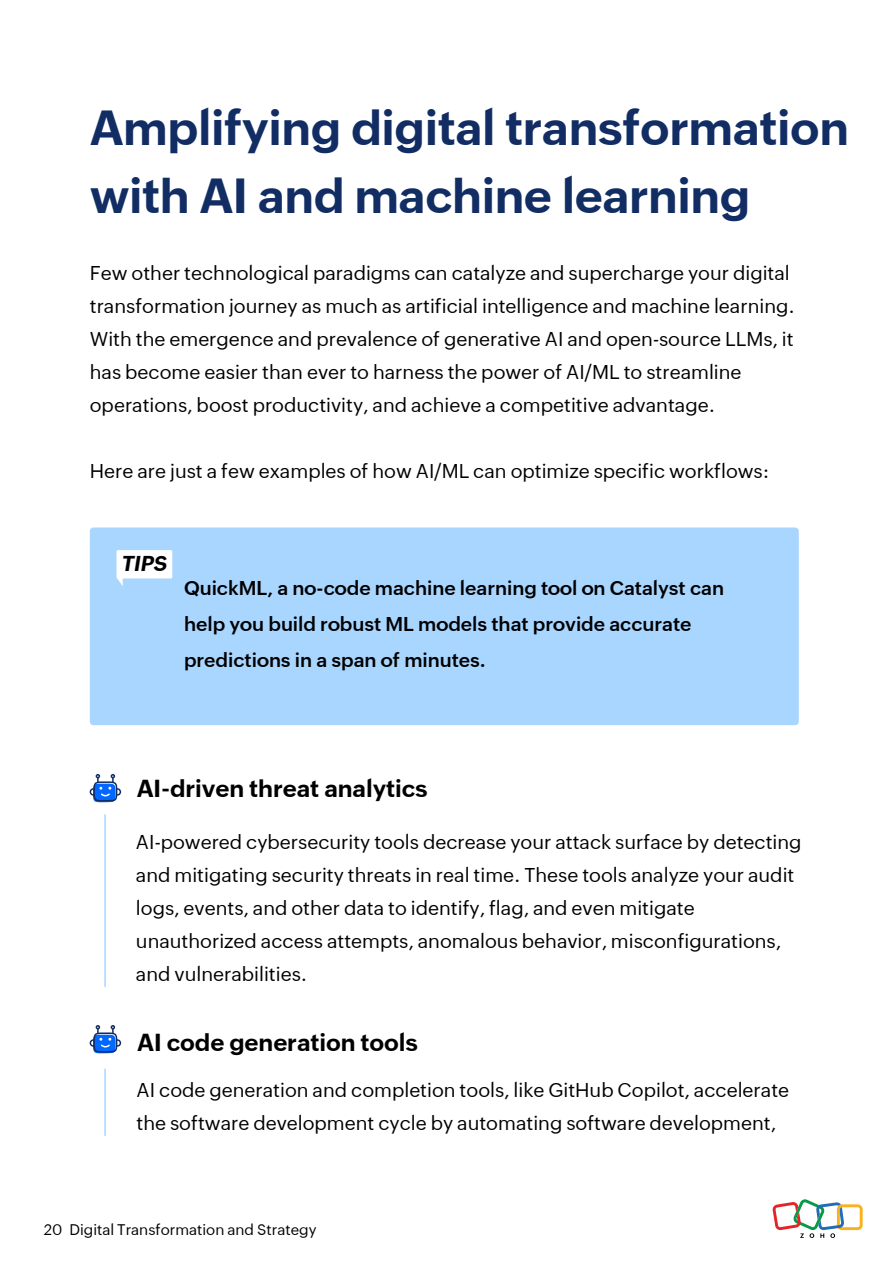
<style>
.page{position:relative;width:893px;height:1263px;background:#fff}
.page>*{position:absolute;margin:0;border:0;box-sizing:border-box;transform-origin:0 0}
.t1{font:700 48px/67.5px "Zoho Puvi";letter-spacing:-.01em;color:#122d64}
.t2{font:700 24px "Zoho Puvi";letter-spacing:-.005em;color:#000}
.t3{font:italic 700 21px "Zoho Puvi";color:#000}
.t4{font:19.5px/33px "Zoho Puvi";color:#000}
.t5{font:600 19.5px/36px "Zoho Puvi";color:#000}
.t6{font:15px "Zoho Puvi";color:#000}
</style>
<div class="page">
<div style="left:90px;top:527px;width:709px;height:198px;background:#a9d6ff;border-radius:4px"></div>
<div style="left:117px;top:550px;width:55px;height:28px;background:#fff"></div>
<svg style="left:117px;top:578px;width:6px;height:8px"></svg>
<svg style="left:772px;top:1199px;width:91px;height:39px"></svg>
<svg style="left:89px;top:774px;width:33px;height:29px"></svg>
<svg style="left:89px;top:1025px;width:33px;height:29px"></svg>
<hr style="left:104px;top:815px;width:2px;height:171px;background:#a9d6ff">
<hr style="left:104px;top:1069px;width:2px;height:66px;background:#a9d6ff">
<h1 class="t1" style="left:90px;top:90px;width:761px">Amplifying digital transformation with AI and machine learning</h1>
<p class="t4" style="left:90px;top:255px;width:707px">Few other technological paradigms can catalyze and supercharge your digital transformation journey as much as artificial intelligence and machine learning.<br>With the emergence and prevalence of generative AI and open-source LLMs, it has become easier than ever to harness the power of AI/ML to streamline operations, boost productivity, and achieve a competitive advantage.</p>
<p class="t4" style="left:90px;top:453px;width:681px">Here are just a few examples of how AI/ML can optimize specific workflows:</p>
<p class="t3" style="left:121px;top:548px;width:47px">TIPS</p>
<p class="t5" style="left:184px;top:568px;width:541px">QuickML, a no-code machine learning tool on Catalyst can help you build robust ML models that provide accurate predictions in a span of minutes.</p>
<p class="t2" style="left:137px;top:770px;width:293px">AI-driven threat analytics</p>
<p class="t4" style="left:136px;top:824px;width:667px">AI-powered cybersecurity tools decrease your attack surface by detecting and mitigating security threats in real time. These tools analyze your audit logs, events, and other data to identify, flag, and even mitigate unauthorized access attempts, anomalous behavior, misconfigurations, and vulnerabilities.</p>
<p class="t2" style="left:137px;top:1024px;width:282px">AI code generation tools</p>
<p class="t4" style="left:137px;top:1072px;width:654px">AI code generation and completion tools, like GitHub Copilot, accelerate the software development cycle by automating software development,</p>
<p class="t6" style="left:44px;top:1218px;width:274px">20 Digital Transformation and Strategy</p>
</div>
